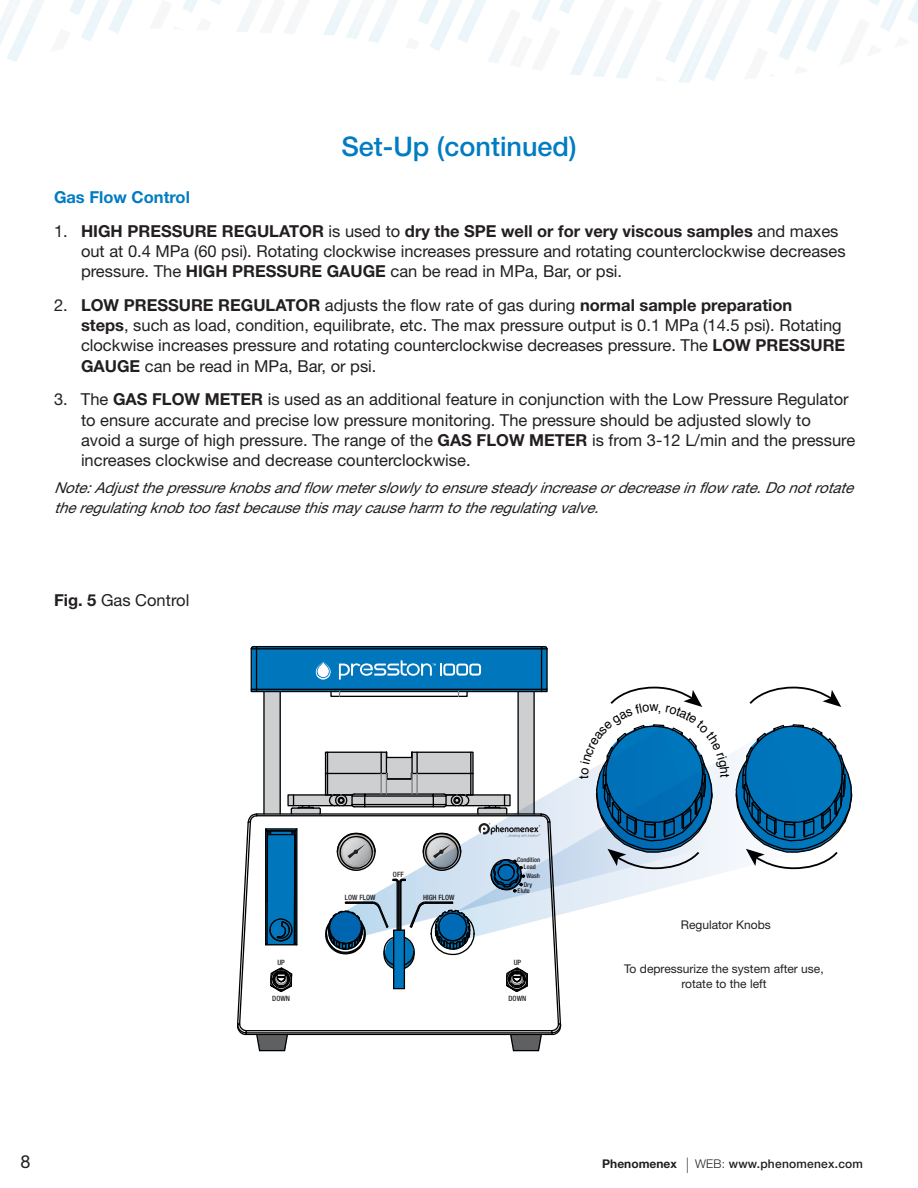
<style>
.page{position:relative;width:918px;height:1188px;background:#fff}
.page>*{position:absolute;margin:0;border:0;box-sizing:border-box;transform-origin:0 0}
.Heading_2{font:500 27px "Helvetica Neue LT Std";color:#007cc2}
.t1{font:18px "Helvetica Neue LT Std";color:#231f20}
.Body_Text{font:16.5px/20.2px "Helvetica Neue LT Std";color:#231f20}
.Body_Text_Bold{font:700 16.5px "Helvetica Neue LT Std";color:#007cc2}
.Body_Text-2{font:italic 15px/20.2px "Helvetica Neue LT Std";color:#231f20}
.t2{font:12.75px "Helvetica";color:#000}
.Body_Text_Bold-2{font:12px/14.4px "Helvetica Neue LT Std";color:#231f20;text-align:center}
.t3{font:500 12px "Helvetica Neue LT Pro";letter-spacing:.02em;color:#231f20}
.I1_-_Order_Text_Bold{font:12px "Helvetica Neue LT Std";color:#231f20}
.t4{font:500 condensed 7.35px "Helvetica Neue LT Pro";color:#231f20}
.t5{font:500 condensed 6.45px/7.8px "Helvetica Neue LT Pro";color:#231f20;text-align:center}
.s1{font-weight:700}
.s2{font-weight:400;font-stretch:condensed;font-size:21.6px}
.s3{font-weight:300}
</style>
<div class="page">
<svg style="left:740px;top:0;width:178px;height:65px"></svg>
<svg style="left:0;top:0;width:740px;height:83px"></svg>
<svg style="left:259px;top:698px;width:280px;height:354px"></svg>
<svg style="left:237px;top:751px;width:325px;height:300px"></svg>
<svg style="left:250px;top:646px;width:298px;height:52px;background:#277cae"></svg>
<svg style="left:328px;top:729px;width:379px;height:214px"></svg>
<svg style="left:580px;top:686px;width:273px;height:184px"></svg>
<p class="Heading_2" style="left:341px;top:130px;width:237px">Set-Up (continued)</p>
<p class="Body_Text_Bold" style="left:54px;top:187px;width:137px">Gas Flow Control</p>
<p class="Body_Text" style="left:81px;top:220px;width:766px;text-indent:-27px">1. <span class="s1">HIGH PRESSURE REGULATOR</span> is used to <span class="s1">dry the SPE well or for very viscous samples</span> and maxes out at 0. 4 MPa (60 psi). Rotating clockwise increases pressure and rotating counterclockwise decreases pressure. The <span class="s1">HIGH PRESSURE GAUGE</span> can be read in MPa, Bar, or psi.</p>
<p class="Body_Text" style="left:81px;top:295px;width:766px;text-indent:-27px">2. <span class="s1">LOW PRESSURE REGULATOR</span> adjusts the flow rate of gas during <span class="s1">normal sample preparation<br>steps</span>, such as load, condition, equilibrate, etc. The max pressure output is 0. 1 MPa (14.5 psi). Rotating clockwise increases pressure and rotating counterclockwise decreases pressure. The <span class="s1">LOW PRESSURE GAUGE</span> can be read in MPa, Bar, or psi.</p>
<p class="Body_Text" style="left:81px;top:389px;width:776px;text-indent:-27px">3. The <span class="s1">GAS FLOW METER</span> is used as an additional feature in conjunction with the Low Pressure Regulator to ensure accurate and precise low pressure monitoring. The pressure should be adjusted slowly to<br>avoid a surge of high pressure. The range of the <span class="s1">GAS FLOW METER</span> is from 3-12 L/min and the pressure increases clockwise and decrease counterclockwise.</p>
<p class="Body_Text-2" style="left:54px;top:478px;width:807px">Note:Adjustthepressureknobsandflowmeterslowlytoensuresteadyincreaseordecreaseinflowrate. Donotrotate theregulatingknobtoofastbecausethismaycauseharm totheregulatingvalve.</p>
<p class="Body_Text" style="left:54px;top:590px;width:137px"><span class="s1">Fig. 5</span> Gas Control</p>
<p class="t4" style="left:277px;top:958px;width:9px">UP</p>
<p class="t4" style="left:272px;top:994px;width:19px">DOWN</p>
<p class="t4" style="left:393px;top:870px;width:12px">OFF</p>
<p class="t4" style="left:345px;top:893px;width:32px">LOW FLOW</p>
<p class="t4" style="left:423px;top:893px;width:33px">HIGH FLOW</p>
<p class="t5" style="left:517px;top:855px;width:25px">Condition<br>Load</p>
<p class="t5" style="left:524px;top:871px;width:18px;line-height:8.7px;text-align:left;text-indent:3px">Wash<br>Dry</p>
<p class="t5" style="left:518px;top:887px;width:14px">Elute</p>
<p class="t4" style="left:514px;top:958px;width:9px">UP</p>
<p class="t4" style="left:509px;top:994px;width:19px">DOWN</p>
<p class="t2" style="left:650px;top:697px;width:11px">w</p>
<p class="I1_-_Order_Text_Bold" style="left:681px;top:917px;width:92px">Regulator Knobs</p>
<p class="Body_Text_Bold-2" style="left:624px;top:962px;width:201px">To depressurize the system after use, rotate to the left</p>
<p class="t1" style="left:21px;top:1151px;width:12px">8</p>
<p class="t3" style="left:602px;top:1157px;width:262px"><span class="s1">Phenomenex</span> <span class="s2">l</span> <span class="s3">WEB:</span> www.phenomenex.com</p>
</div>
